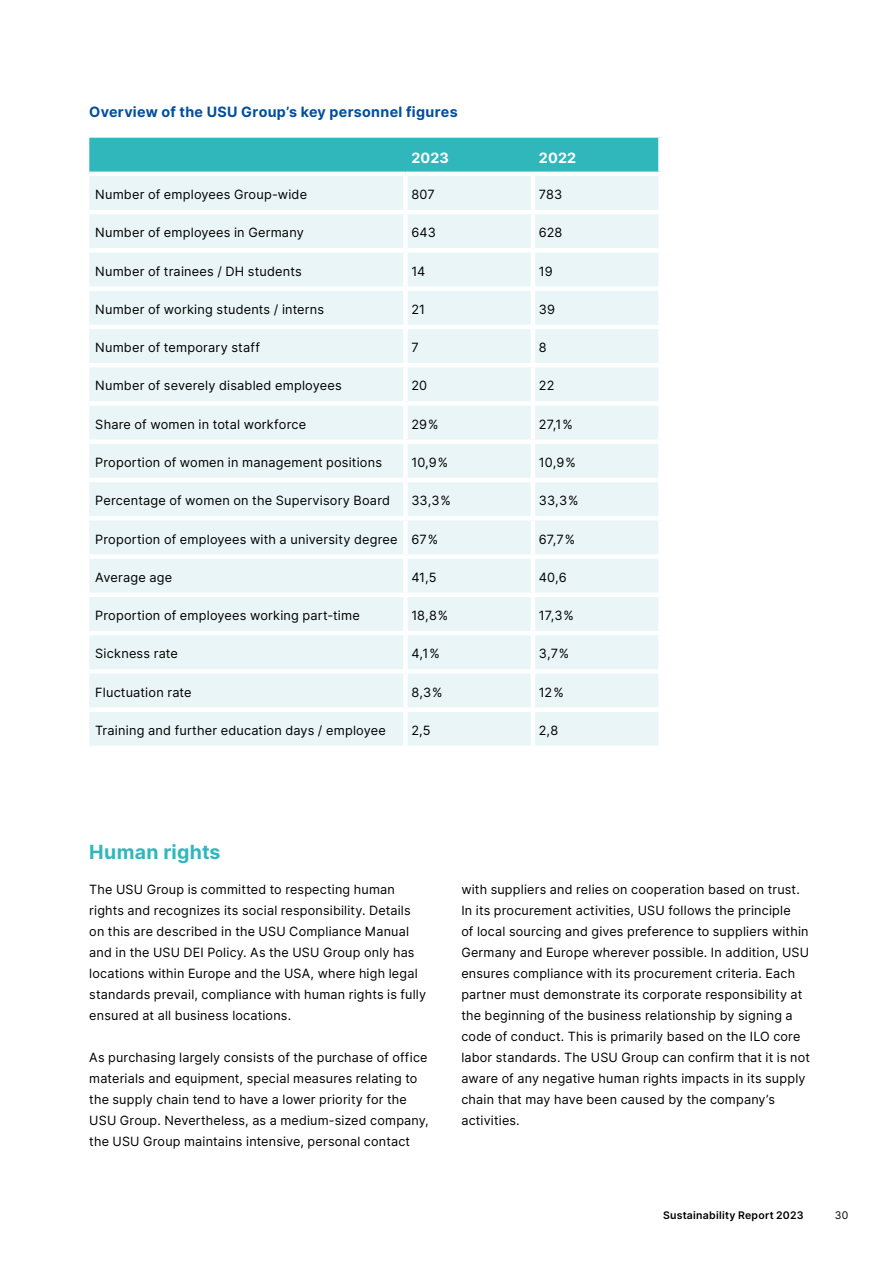
<style>
.page{position:relative;width:893px;height:1263px;background:#fff}
.page>*{position:absolute;margin:0;border:0;box-sizing:border-box;transform-origin:0 0}
.t1{font:700 19.5px "Inter";letter-spacing:.015em;color:#2fb7bc}
.t2{font:700 14.25px "Inter";letter-spacing:.025em;color:#004e9e}
.t3{font:700 14.25px "Inter";letter-spacing:.01em;color:#fff}
.t4{font:12.75px/21px "Inter";letter-spacing:.015em;color:#000}
.t5{font:600 10.5px "Inter";letter-spacing:.025em;color:#000}
.t6{font:10.5px "Inter";color:#000}
</style>
<div class="page">
<div style="left:89px;top:138px;width:569px;height:34px;background:#2fb7bc"></div>
<div style="left:89px;top:176px;width:314px;height:570px;background:#e9f5f6"></div>
<div style="left:408px;top:176px;width:250px;height:570px;background:#e9f5f6"></div>
<hr style="left:531px;top:176px;width:4px;height:34px;background:#fff">
<hr style="left:531px;top:214px;width:4px;height:34px;background:#fff">
<hr style="left:531px;top:253px;width:4px;height:33px;background:#fff">
<hr style="left:531px;top:291px;width:4px;height:34px;background:#fff">
<hr style="left:531px;top:329px;width:4px;height:34px;background:#fff">
<hr style="left:531px;top:367px;width:4px;height:34px;background:#fff">
<hr style="left:531px;top:406px;width:4px;height:33px;background:#fff">
<hr style="left:531px;top:444px;width:4px;height:34px;background:#fff">
<hr style="left:531px;top:482px;width:4px;height:34px;background:#fff">
<hr style="left:531px;top:520px;width:4px;height:34px;background:#fff">
<hr style="left:531px;top:559px;width:4px;height:34px;background:#fff">
<hr style="left:531px;top:597px;width:4px;height:34px;background:#fff">
<hr style="left:531px;top:635px;width:4px;height:34px;background:#fff">
<hr style="left:531px;top:674px;width:4px;height:33px;background:#fff">
<hr style="left:531px;top:712px;width:4px;height:34px;background:#fff">
<hr style="left:89px;top:210px;width:316px;height:4px;background:#fff">
<hr style="left:405px;top:210px;width:128px;height:4px;background:#fff">
<hr style="left:533px;top:210px;width:130px;height:4px;background:#fff">
<div style="left:89px;top:248px;width:316px;height:5px;background:#fff"></div>
<div style="left:405px;top:248px;width:128px;height:5px;background:#fff"></div>
<div style="left:533px;top:248px;width:130px;height:5px;background:#fff"></div>
<div style="left:89px;top:286px;width:316px;height:5px;background:#fff"></div>
<div style="left:405px;top:286px;width:128px;height:5px;background:#fff"></div>
<div style="left:533px;top:286px;width:130px;height:5px;background:#fff"></div>
<hr style="left:89px;top:325px;width:316px;height:4px;background:#fff">
<hr style="left:405px;top:325px;width:128px;height:4px;background:#fff">
<hr style="left:533px;top:325px;width:130px;height:4px;background:#fff">
<hr style="left:89px;top:363px;width:316px;height:4px;background:#fff">
<hr style="left:405px;top:363px;width:128px;height:4px;background:#fff">
<hr style="left:533px;top:363px;width:130px;height:4px;background:#fff">
<div style="left:89px;top:401px;width:316px;height:5px;background:#fff"></div>
<div style="left:405px;top:401px;width:128px;height:5px;background:#fff"></div>
<div style="left:533px;top:401px;width:130px;height:5px;background:#fff"></div>
<div style="left:89px;top:439px;width:316px;height:5px;background:#fff"></div>
<div style="left:405px;top:439px;width:128px;height:5px;background:#fff"></div>
<div style="left:533px;top:439px;width:130px;height:5px;background:#fff"></div>
<hr style="left:89px;top:478px;width:316px;height:4px;background:#fff">
<hr style="left:405px;top:478px;width:128px;height:4px;background:#fff">
<hr style="left:533px;top:478px;width:130px;height:4px;background:#fff">
<hr style="left:89px;top:516px;width:316px;height:4px;background:#fff">
<hr style="left:405px;top:516px;width:128px;height:4px;background:#fff">
<hr style="left:533px;top:516px;width:130px;height:4px;background:#fff">
<div style="left:89px;top:554px;width:316px;height:5px;background:#fff"></div>
<div style="left:405px;top:554px;width:128px;height:5px;background:#fff"></div>
<div style="left:533px;top:554px;width:130px;height:5px;background:#fff"></div>
<hr style="left:89px;top:593px;width:316px;height:4px;background:#fff">
<hr style="left:405px;top:593px;width:128px;height:4px;background:#fff">
<hr style="left:533px;top:593px;width:130px;height:4px;background:#fff">
<hr style="left:89px;top:631px;width:316px;height:4px;background:#fff">
<hr style="left:405px;top:631px;width:128px;height:4px;background:#fff">
<hr style="left:533px;top:631px;width:130px;height:4px;background:#fff">
<div style="left:89px;top:669px;width:316px;height:5px;background:#fff"></div>
<div style="left:405px;top:669px;width:128px;height:5px;background:#fff"></div>
<div style="left:533px;top:669px;width:130px;height:5px;background:#fff"></div>
<div style="left:89px;top:707px;width:316px;height:5px;background:#fff"></div>
<div style="left:405px;top:707px;width:128px;height:5px;background:#fff"></div>
<div style="left:533px;top:707px;width:130px;height:5px;background:#fff"></div>
<p class="t2" style="left:89px;top:101px;width:370px">Overview of the USU Group’s key personnel figures</p>
<p class="t3" style="left:411px;top:147px;width:39px">2023</p>
<p class="t3" style="left:539px;top:147px;width:39px">2022</p>
<p class="t4" style="left:95px;top:184px;width:213px">Number of employees Group-wide</p>
<p class="t4" style="left:411px;top:184px;width:25px">807</p>
<p class="t4" style="left:539px;top:184px;width:25px">783</p>
<p class="t4" style="left:95px;top:222px;width:210px">Number of employees in Germany</p>
<p class="t4" style="left:411px;top:222px;width:26px">643</p>
<p class="t4" style="left:539px;top:222px;width:25px">628</p>
<p class="t4" style="left:95px;top:260px;width:208px">Number of trainees / DH students</p>
<p class="t4" style="left:411px;top:260px;width:15px">14</p>
<p class="t4" style="left:539px;top:260px;width:15px">19</p>
<p class="t4" style="left:95px;top:298px;width:230px">Number of working students / interns</p>
<p class="t4" style="left:411px;top:298px;width:15px">21</p>
<p class="t4" style="left:539px;top:298px;width:18px">39</p>
<p class="t4" style="left:95px;top:337px;width:166px">Number of temporary staff</p>
<p class="t4" style="left:411px;top:337px;width:9px">7</p>
<p class="t4" style="left:539px;top:337px;width:9px">8</p>
<p class="t4" style="left:95px;top:375px;width:248px">Number of severely disabled employees</p>
<p class="t4" style="left:411px;top:375px;width:17px">20</p>
<p class="t4" style="left:539px;top:375px;width:17px">22</p>
<p class="t4" style="left:95px;top:413px;width:212px">Share of women in total workforce</p>
<p class="t4" style="left:411px;top:413px;width:29px">29%</p>
<p class="t4" style="left:539px;top:413px;width:35px">27,1%</p>
<p class="t4" style="left:95px;top:452px;width:288px">Proportion of women in management positions</p>
<p class="t4" style="left:411px;top:452px;width:38px">10,9%</p>
<p class="t4" style="left:539px;top:452px;width:38px">10,9%</p>
<p class="t4" style="left:95px;top:490px;width:296px">Percentage of women on the Supervisory Board</p>
<p class="t4" style="left:411px;top:490px;width:41px">33,3%</p>
<p class="t4" style="left:539px;top:490px;width:41px">33,3%</p>
<p class="t4" style="left:95px;top:528px;width:344px">Proportion of employees with a university degree 67%</p>
<p class="t4" style="left:539px;top:528px;width:38px">67,7%</p>
<p class="t4" style="left:95px;top:566px;width:79px">Average age</p>
<p class="t4" style="left:411px;top:566px;width:27px">41,5</p>
<p class="t4" style="left:539px;top:566px;width:29px">40,6</p>
<p class="t4" style="left:95px;top:605px;width:266px">Proportion of employees working part-time</p>
<p class="t4" style="left:411px;top:605px;width:38px">18,8%</p>
<p class="t4" style="left:539px;top:605px;width:37px">17,3%</p>
<p class="t4" style="left:95px;top:643px;width:84px">Sickness rate</p>
<p class="t4" style="left:411px;top:643px;width:30px">4,1%</p>
<p class="t4" style="left:539px;top:643px;width:32px">3,7%</p>
<p class="t4" style="left:95px;top:681px;width:98px">Fluctuation rate</p>
<p class="t4" style="left:411px;top:681px;width:33px">8,3%</p>
<p class="t4" style="left:539px;top:681px;width:26px">12%</p>
<p class="t4" style="left:95px;top:719px;width:292px">Training and further education days / employee</p>
<p class="t4" style="left:411px;top:719px;width:21px">2,5</p>
<p class="t4" style="left:539px;top:719px;width:21px">2,8</p>
<h1 class="t1" style="left:89px;top:837px;width:133px">Human rights</h1>
<p class="t4" style="left:89px;top:878px;width:338px">The USU Group is committed to respecting human rights and recognizes its social responsibility. Details on this are described in the USU Compliance Manual and in the USU DEI Policy. As the USU Group only has locations within Europe and the USA, where high legal standards prevail, compliance with human rights is fully ensured at all business locations.</p>
<p class="t4" style="left:89px;top:1046px;width:341px">As purchasing largely consists of the purchase of office materials and equipment, special measures relating to the supply chain tend to have a lower priority for the USU Group. Nevertheless, as a medium-sized company, the USU Group maintains intensive, personal contact</p>
<p class="t4" style="left:461px;top:878px;width:350px">with suppliers and relies on cooperation based on trust.<br>In its procurement activities, USU follows the principle<br>of local sourcing and gives preference to suppliers within Germany and Europe wherever possible. In addition, USU ensures compliance with its procurement criteria. Each partner must demonstrate its corporate responsibility at the beginning of the business relationship by signing a code of conduct. This is primarily based on the ILO core labor standards. The USU Group can confirm that it is not aware of any negative human rights impacts in its supply chain that may have been caused by the company’s activities.</p>
<p class="t5" style="left:663px;top:1207px;width:142px">Sustainability Report 2023</p>
<p class="t6" style="left:835px;top:1207px;width:15px">30</p>
</div>
